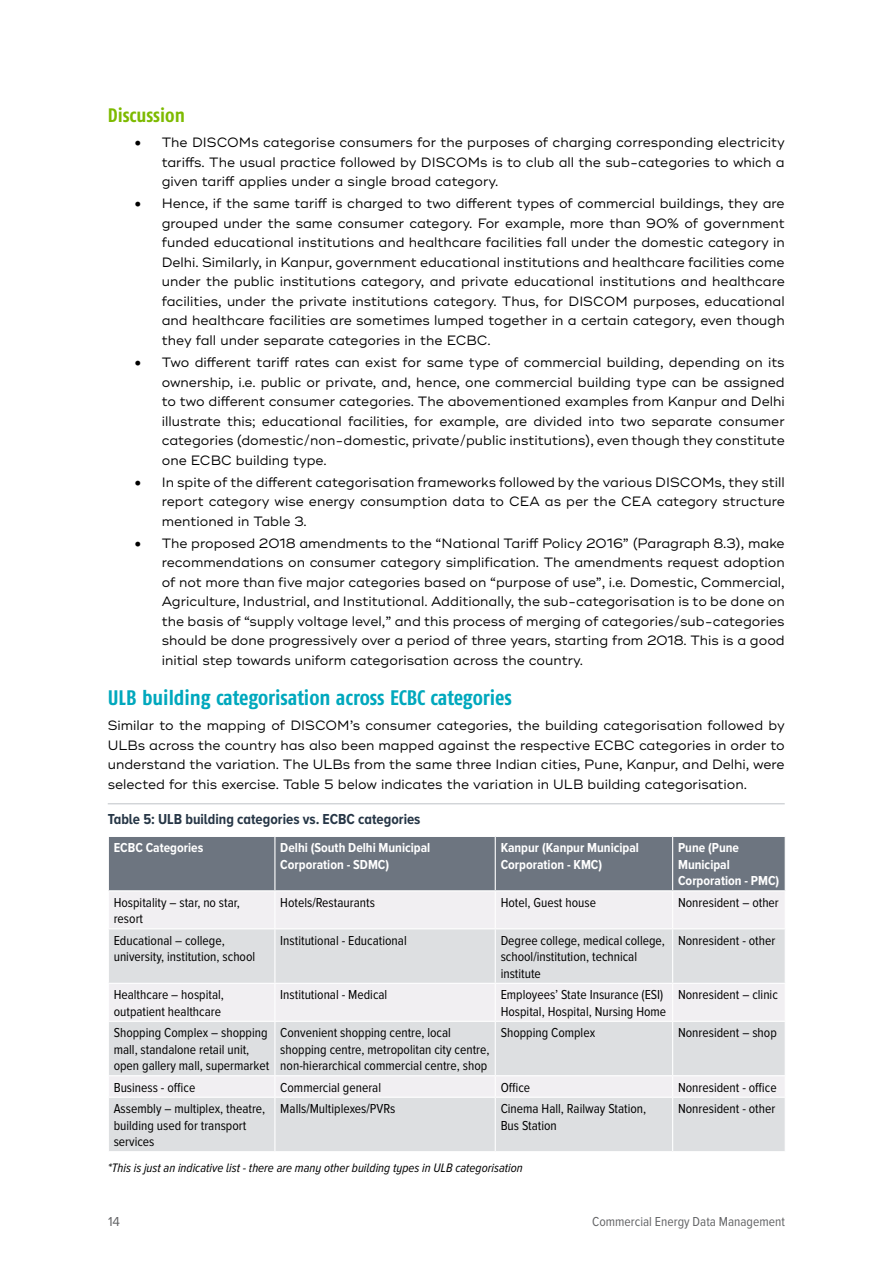
<style>
.page{position:relative;width:893px;height:1263px;background:#fff}
.page>*{position:absolute;margin:0;border:0;box-sizing:border-box;transform-origin:0 0}
.t1{font:700 21px "Fago Co";letter-spacing:-.005em;color:#00a8bd}
.t2{font:700 19.5px "Fago Co";color:#7dba00}
.t3{font:700 15px "Proxima Nova A Cond";color:#263646}
.t4{font:13.5px/19.5px "Ridley Grotesk";color:#000;text-align:justify}
.t5{font:13.5px/16.5px "Proxima Nova Cond";color:#000}
.t6{font:700 13.5px/16.5px "Proxima Nova Cond";color:#fff}
.t7{font:13.5px "Proxima Nova Cond";color:#636466}
.t8{font:13.5px "Proxima Nova A";color:#636466}
.t9{font:italic 12.75px "Proxima Nova A Cond";color:#000}
</style>
<div class="page">
<hr style="left:108px;top:803px;width:677px;height:1px;background:#bec3c7">
<div style="left:109px;top:837px;width:676px;height:53px;background:#6d7580"></div>
<div style="left:109px;top:892px;width:676px;height:36px;background:#f1eff2"></div>
<svg style="left:109px;top:929px;width:676px;height:222px;fill:#dddfe1"></svg>
<hr style="left:274px;top:837px;width:1px;height:53px;background:#fff">
<hr style="left:495px;top:837px;width:1px;height:53px;background:#fff">
<hr style="left:672px;top:837px;width:1px;height:53px;background:#fff">
<hr style="left:274px;top:891px;width:1px;height:37px;background:#fff">
<hr style="left:495px;top:891px;width:1px;height:37px;background:#fff">
<hr style="left:672px;top:891px;width:1px;height:37px;background:#fff">
<hr style="left:274px;top:929px;width:1px;height:54px;background:#fff">
<hr style="left:495px;top:929px;width:1px;height:54px;background:#fff">
<hr style="left:672px;top:929px;width:1px;height:54px;background:#fff">
<hr style="left:108px;top:983px;width:167px;height:1px;background:#fff">
<hr style="left:275px;top:983px;width:220px;height:1px;background:#fff">
<hr style="left:274px;top:984px;width:1px;height:37px;background:#fff">
<hr style="left:495px;top:983px;width:178px;height:1px;background:#fff">
<hr style="left:495px;top:984px;width:1px;height:37px;background:#fff">
<hr style="left:673px;top:983px;width:113px;height:1px;background:#fff">
<hr style="left:672px;top:984px;width:1px;height:37px;background:#fff">
<hr style="left:108px;top:1021px;width:167px;height:1px;background:#fff">
<hr style="left:275px;top:1021px;width:220px;height:1px;background:#fff">
<hr style="left:274px;top:1022px;width:1px;height:53px;background:#fff">
<hr style="left:495px;top:1021px;width:178px;height:1px;background:#fff">
<hr style="left:495px;top:1022px;width:1px;height:53px;background:#fff">
<hr style="left:673px;top:1021px;width:113px;height:1px;background:#fff">
<hr style="left:672px;top:1022px;width:1px;height:53px;background:#fff">
<hr style="left:108px;top:1075px;width:167px;height:1px;background:#fff">
<hr style="left:275px;top:1075px;width:220px;height:1px;background:#fff">
<svg style="left:274px;top:1076px;width:1px;height:21px"></svg>
<hr style="left:495px;top:1075px;width:178px;height:1px;background:#fff">
<svg style="left:495px;top:1076px;width:1px;height:21px"></svg>
<hr style="left:673px;top:1075px;width:113px;height:1px;background:#fff">
<svg style="left:672px;top:1076px;width:1px;height:21px"></svg>
<hr style="left:108px;top:1097px;width:167px;height:1px;background:#fff">
<hr style="left:275px;top:1097px;width:220px;height:1px;background:#fff">
<hr style="left:274px;top:1098px;width:1px;height:53px;background:#fff">
<hr style="left:495px;top:1097px;width:178px;height:1px;background:#fff">
<hr style="left:495px;top:1098px;width:1px;height:53px;background:#fff">
<hr style="left:673px;top:1097px;width:113px;height:1px;background:#fff">
<hr style="left:672px;top:1098px;width:1px;height:53px;background:#fff">
<h2 class="t2" style="left:108px;top:104px;width:79px">Discussion</h2>
<p class="t4" style="left:162px;top:133px;width:624px;text-indent:-27px">• The DISCOMs categorise consumers for the purposes of charging corresponding electricity tariffs. The usual practice followed by DISCOMs is to club all the sub-categories to which a given tariff applies under a single broad category.</p>
<p class="t4" style="left:162px;top:194px;width:624px;text-indent:-27px">• Hence, if the same tariff is charged to two different types of commercial buildings, they are grouped under the same consumer category. For example, more than 90% of government funded educational institutions and healthcare facilities fall under the domestic category in Delhi. Similarly, in Kanpur, government educational institutions and healthcare facilities come under the public institutions category, and private educational institutions and healthcare facilities, under the private institutions category. Thus, for DISCOM purposes, educational and healthcare facilities are sometimes lumped together in a certain category, even though they fall under separate categories in the ECBC.</p>
<p class="t4" style="left:162px;top:353px;width:624px;text-indent:-27px">• Two different tariff rates can exist for same type of commercial building, depending on its ownership, i.e. public or private, and, hence, one commercial building type can be assigned to two different consumer categories. The abovementioned examples from Kanpur and Delhi illustrate this; educational facilities, for example, are divided into two separate consumer categories (domestic/non-domestic, private/public institutions), even though they constitute one ECBC building type.</p>
<p class="t4" style="left:162px;top:473px;width:624px;text-indent:-27px">• In spite of the different categorisation frameworks followed by the various DISCOMs, they still report category wise energy consumption data to CEA as per the CEA category structure mentioned in Table 3.</p>
<p class="t4" style="left:162px;top:534px;width:624px;text-indent:-27px">• The proposed 2018 amendments to the “National Tariff Policy 2016” (Paragraph 8.3), make recommendations on consumer category simplification. The amendments request adoption of not more than five major categories based on “purpose of use”, i.e. Domestic, Commercial, Agriculture, Industrial, and Institutional. Additionally, the sub-categorisation is to be done on the basis of “supply voltage level,” and this process of merging of categories/sub-categories should be done progressively over a period of three years, starting from 2018. This is a good initial step towards uniform categorisation across the country.</p>
<h1 class="t1" style="left:108px;top:686px;width:406px">ULB building categorisation across ECBC categories</h1>
<p class="t4" style="left:108px;top:716px;width:678px">Similar to the mapping of DISCOM’s consumer categories, the building categorisation followed by ULBs across the country has also been mapped against the respective ECBC categories in order to understand the variation. The ULBs from the same three Indian cities, Pune, Kanpur, and Delhi, were selected for this exercise. Table 5 below indicates the variation in ULB building categorisation.</p>
<p class="t3" style="left:108px;top:811px;width:314px">Table 5: ULB building categories vs. ECBC categories</p>
<p class="t6" style="left:114px;top:840px;width:91px">ECBC Categories</p>
<p class="t6" style="left:280px;top:840px;width:151px">Delhi (South Delhi Municipal<br>Corporation - SDMC)</p>
<p class="t6" style="left:501px;top:840px;width:140px">Kanpur (Kanpur Municipal<br>Corporation - KMC)</p>
<p class="t6" style="left:678px;top:840px;width:103px">Pune (Pune<br>Municipal<br>Corporation - PMC)</p>
<p class="t5" style="left:114px;top:894px;width:128px">Hospitality – star, no star, resort</p>
<p class="t5" style="left:280px;top:894px;width:96px">Hotels/Restaurants</p>
<p class="t5" style="left:501px;top:894px;width:97px">Hotel, Guest house</p>
<p class="t5" style="left:678px;top:894px;width:102px">Nonresident – other</p>
<p class="t5" style="left:114px;top:932px;width:143px">Educational – college, university, institution, school</p>
<p class="t5" style="left:280px;top:932px;width:128px">Institutional - Educational</p>
<p class="t5" style="left:501px;top:932px;width:166px">Degree college, medical college, school/institution, technical institute</p>
<p class="t5" style="left:678px;top:932px;width:99px">Nonresident - other</p>
<p class="t5" style="left:114px;top:987px;width:112px">Healthcare – hospital, outpatient healthcare</p>
<p class="t5" style="left:280px;top:987px;width:109px">Institutional - Medical</p>
<p class="t5" style="left:501px;top:987px;width:167px">Employees’ State Insurance (ESI)<br>Hospital, Hospital, Nursing Home</p>
<p class="t5" style="left:678px;top:987px;width:101px">Nonresident – clinic</p>
<p class="t5" style="left:114px;top:1025px;width:157px">Shopping Complex – shopping mall, standalone retail unit, open gallery mall, supermarket</p>
<p class="t5" style="left:280px;top:1025px;width:211px">Convenient shopping centre, local shopping centre, metropolitan city centre, non-hierarchical commercial centre, shop</p>
<p class="t5" style="left:501px;top:1025px;width:96px">Shopping Complex</p>
<p class="t5" style="left:678px;top:1025px;width:100px">Nonresident – shop</p>
<p class="t5" style="left:114px;top:1079px;width:83px">Business - office</p>
<p class="t5" style="left:280px;top:1079px;width:102px">Commercial general</p>
<p class="t5" style="left:501px;top:1079px;width:31px">Office</p>
<p class="t5" style="left:678px;top:1079px;width:100px">Nonresident - office</p>
<p class="t5" style="left:114px;top:1101px;width:153px">Assembly – multiplex, theatre, building used for transport services</p>
<p class="t5" style="left:280px;top:1101px;width:117px">Malls/Multiplexes/PVRs</p>
<p class="t5" style="left:501px;top:1101px;width:147px">Cinema Hall, Railway Station,<br>Bus Station</p>
<p class="t5" style="left:678px;top:1101px;width:99px">Nonresident - other</p>
<p class="t9" style="left:108px;top:1160px;width:417px">*This is just an indicative list - there are many other building types in ULB categorisation</p>
<p class="t8" style="left:108px;top:1213px;width:14px">14</p>
<p class="t7" style="left:592px;top:1213px;width:194px">Commercial Energy Data Management</p>
</div>
